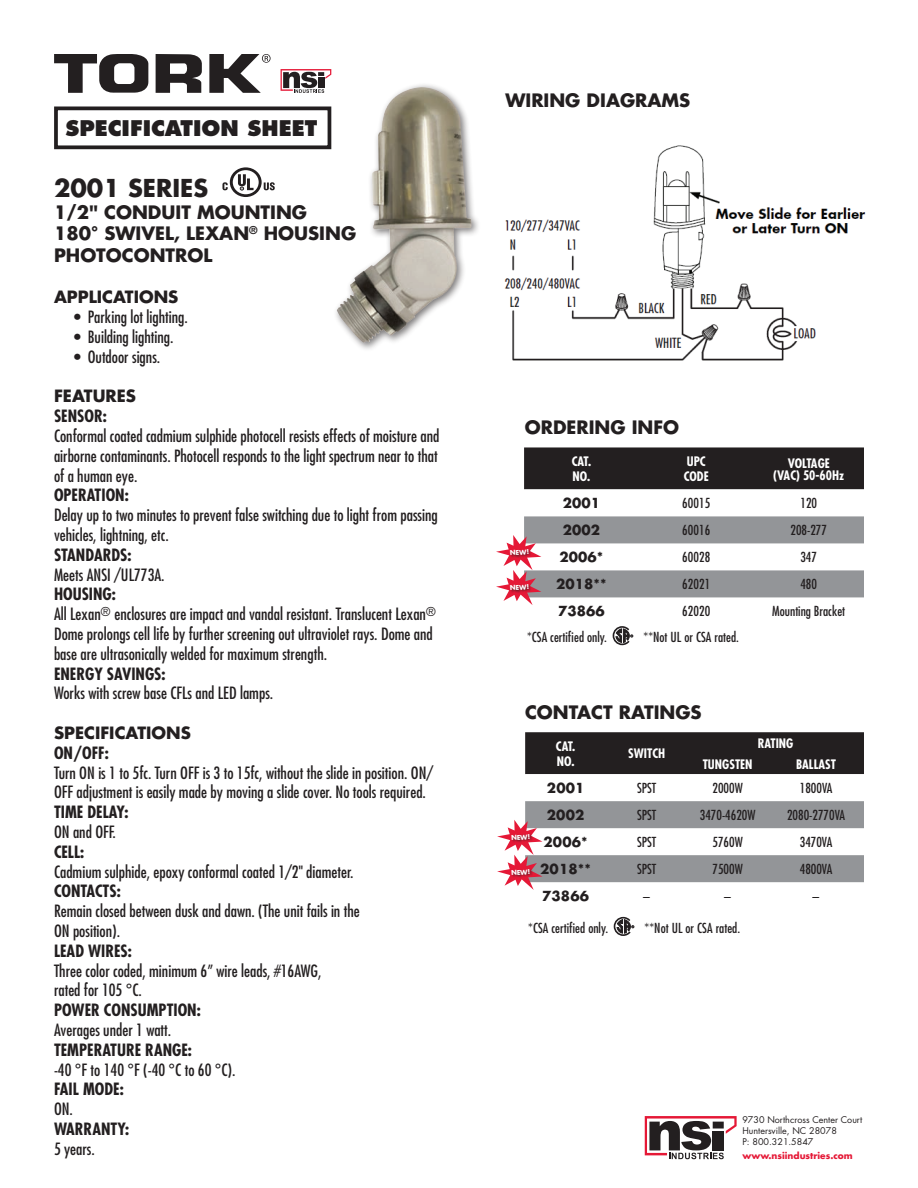
<style>
.page{position:relative;width:918px;height:1188px;background:#fff}
.page>*{position:absolute;margin:0;border:0;box-sizing:border-box;transform-origin:0 0}
.t1{font:700 24px "Futura";color:#231f20}
.t2{font:800 21px "Futura";color:#231f20}
.t3{font:700 18px/21.6px "Futura";color:#231f20}
.t4{font:condensed 16.5px/19.8px "Futura";color:#231f20}
.t5{font:700 condensed 16.5px "Futura";color:#231f20}
.t6{font:700 16.5px "Futura";color:#231f20}
.t7{font:condensed 13.5px "Futura";color:#231f20}
.t8{font:700 13.5px "Futura";letter-spacing:.01em;color:#231f20}
.t9{font:700 condensed 12.75px/15.3px "Futura";color:#fff}
.t10{font:9px/10.8px "Futura";color:#231f20}
.t11{font:700 9px "Futura";color:#e51836}
.t12{font:700 6.45px "Futura";color:#fff}
.s1{font-weight:700}
</style>
<div class="page">
<div style="left:54px;top:106px;width:277px;height:43px;border:4px solid #231f20"></div>
<img style="left:504px;top:145px;width:362px;height:216px">
<img style="left:337px;top:87px;width:135px;height:256px">
<svg style="left:54px;top:54px;width:95px;height:39px"></svg>
<svg style="left:156px;top:54px;width:46px;height:39px"></svg>
<svg style="left:209px;top:54px;width:62px;height:39px"></svg>
<svg style="left:281px;top:69px;width:50px;height:24px"></svg>
<svg style="left:645px;top:1116px;width:92px;height:43px"></svg>
<svg style="left:222px;top:167px;width:53px;height:30px"></svg>
<div style="left:525px;top:732px;width:339px;height:42px;background:#231f20"></div>
<div style="left:524px;top:447px;width:340px;height:42px;background:#231f20"></div>
<svg style="left:524px;top:489px;width:340px;height:1px"></svg>
<svg style="left:497px;top:801px;width:367px;height:89px"></svg>
<div style="left:511px;top:868px;width:22px;height:10px;background:#231f20;opacity:.6"></div>
<svg style="left:496px;top:516px;width:368px;height:89px"></svg>
<div style="left:510px;top:584px;width:22px;height:9px;background:#231f20;opacity:.6"></div>
<svg style="left:614px;top:917px;width:20px;height:19px"></svg>
<svg style="left:613px;top:626px;width:20px;height:19px"></svg>
<p class="t2" style="left:66px;top:115px;width:253px">SPECIFICATION SHEET</p>
<h1 class="t1" style="left:54px;top:171px;width:156px">2001 SERIES</h1>
<p class="t3" style="left:54px;top:201px;width:304px">1/2" CONDUIT MOUNTING<br>180° SWIVEL, LEXAN<sup>®</sup> HOUSING<br>PHOTOCONTROL</p>
<p class="t6" style="left:54px;top:286px;width:126px">APPLICATIONS</p>
<p class="t4" style="left:74px;top:307px;width:115px">• Parking lot lighting.</p>
<p class="t4" style="left:74px;top:327px;width:101px">• Building lighting.</p>
<p class="t4" style="left:74px;top:347px;width:88px">• Outdoor signs.</p>
<p class="t6" style="left:54px;top:385px;width:84px">FEATURES</p>
<p class="t5" style="left:54px;top:405px;width:54px">SENSOR:</p>
<p class="t4" style="left:54px;top:426px;width:387px;text-align:justify">Conformal coated cadmium sulphide photocell resists effects of moisture and airborne contaminants. Photocell responds to the light spectrum near to that of a human eye.</p>
<p class="t5" style="left:54px;top:485px;width:76px">OPERATION:</p>
<p class="t4" style="left:54px;top:505px;width:385px">Delay up to two minutes to prevent false switching due to light from passing vehicles, lightning, etc.</p>
<p class="t5" style="left:54px;top:544px;width:79px">STANDARDS:</p>
<p class="t4" style="left:54px;top:564px;width:112px">Meets ANSI /UL773A.</p>
<p class="t4" style="left:54px;top:584px;width:383px"><span class="s1">HOUSING:<br></span>All Lexan<sup>®</sup> enclosures are impact and vandal resistant. Translucent Lexan<sup>® </sup>Dome prolongs cell life by further screening out ultraviolet rays. Dome and base are ultrasonically welded for maximum strength.</p>
<p class="t5" style="left:54px;top:663px;width:113px">ENERGY SAVINGS:</p>
<p class="t4" style="left:54px;top:683px;width:221px">Works with screw base CFLs and LED lamps.</p>
<p class="t6" style="left:54px;top:721px;width:138px">SPECIFICATIONS</p>
<p class="t5" style="left:54px;top:742px;width:56px">ON/OFF:</p>
<p class="t4" style="left:54px;top:762px;width:381px">Turn ON is 1 to 5fc. Turn OFF is 3 to 15fc, without the slide in position. ON/<br>OFF adjustment is easily made by moving a slide cover. No tools required.</p>
<p class="t5" style="left:54px;top:801px;width:76px">TIME DELAY:</p>
<p class="t4" style="left:54px;top:822px;width:64px">ON and OFF.</p>
<p class="t5" style="left:54px;top:841px;width:32px">CELL:</p>
<p class="t4" style="left:54px;top:861px;width:301px">Cadmium sulphide, epoxy conformal coated 1/2" diameter.</p>
<p class="t5" style="left:54px;top:881px;width:68px">CONTACTS:</p>
<p class="t4" style="left:54px;top:901px;width:307px">Remain closed between dusk and dawn. (The unit fails in the<br>ON position).</p>
<p class="t5" style="left:54px;top:940px;width:79px">LEAD WIRES:</p>
<p class="t4" style="left:54px;top:960px;width:269px">Three color coded, minimum 6” wire leads, #16AWG, rated for 105 °C.</p>
<p class="t5" style="left:54px;top:999px;width:148px">POWER CONSUMPTION:</p>
<p class="t4" style="left:54px;top:1020px;width:119px">Averages under 1 watt.</p>
<p class="t5" style="left:54px;top:1039px;width:140px">TEMPERATURE RANGE:</p>
<p class="t4" style="left:54px;top:1059px;width:183px">-40 °F to 140 °F (-40 °C to 60 °C).</p>
<p class="t5" style="left:54px;top:1079px;width:71px">FAIL MODE:</p>
<p class="t4" style="left:54px;top:1099px;width:21px">ON.</p>
<p class="t5" style="left:54px;top:1118px;width:77px">WARRANTY:</p>
<p class="t4" style="left:54px;top:1139px;width:42px">5 years.</p>
<p class="t3" style="left:505px;top:89px;width:186px">WIRING DIAGRAMS</p>
<p class="t3" style="left:525px;top:416px;width:156px">ORDERING INFO</p>
<p class="t12" style="left:510px;top:549px;width:20px;rotate:-4deg">NEW!</p>
<p class="t12" style="left:510px;top:584px;width:20px;rotate:-4deg">NEW!</p>
<p class="t9" style="left:572px;top:453px;width:21px">CAT.<br>NO.</p>
<p class="t9" style="left:684px;top:453px;width:26px">UPC<br>CODE</p>
<p class="t9" style="left:773px;top:457px;width:73px;line-height:12px;text-align:center">VOLTAGE (VAC) 50-60Hz</p>
<p class="t8" style="left:563px;top:494px;width:39px">2001</p>
<p class="t7" style="left:682px;top:495px;width:30px">60015</p>
<p class="t7" style="left:800px;top:495px;width:18px">120</p>
<p class="t8" style="left:563px;top:521px;width:39px">2002</p>
<p class="t7" style="left:682px;top:522px;width:30px">60016</p>
<p class="t7" style="left:790px;top:522px;width:38px">208-277</p>
<p class="t8" style="left:559px;top:548px;width:46px">2006*</p>
<p class="t7" style="left:682px;top:549px;width:30px">60028</p>
<p class="t7" style="left:800px;top:549px;width:18px">347</p>
<p class="t8" style="left:556px;top:575px;width:52px">2018**</p>
<p class="t7" style="left:682px;top:576px;width:30px">62021</p>
<p class="t7" style="left:800px;top:576px;width:18px">480</p>
<p class="t8" style="left:558px;top:602px;width:48px">73866</p>
<p class="t7" style="left:682px;top:603px;width:30px">62020</p>
<p class="t7" style="left:772px;top:603px;width:75px">Mounting Bracket</p>
<p class="t7" style="left:527px;top:628px;width:81px">*CSA certified only.</p>
<p class="t7" style="left:644px;top:628px;width:97px">**Not UL or CSA rated.</p>
<p class="t3" style="left:525px;top:701px;width:178px">CONTACT RATINGS</p>
<p class="t12" style="left:511px;top:833px;width:20px;rotate:-4deg">NEW!</p>
<p class="t12" style="left:511px;top:868px;width:20px;rotate:-4deg">NEW!</p>
<p class="t9" style="left:556px;top:738px;width:21px">CAT.<br>NO.</p>
<p class="t9" style="left:628px;top:746px;width:39px">SWITCH</p>
<p class="t9" style="left:758px;top:735px;width:37px">RATING</p>
<p class="t9" style="left:703px;top:756px;width:51px">TUNGSTEN</p>
<p class="t9" style="left:796px;top:756px;width:41px">BALLAST</p>
<p class="t8" style="left:547px;top:779px;width:39px">2001</p>
<p class="t7" style="left:637px;top:780px;width:21px">SPST</p>
<p class="t7" style="left:713px;top:780px;width:32px">2000W</p>
<p class="t7" style="left:800px;top:780px;width:34px">1800VA</p>
<p class="t8" style="left:547px;top:806px;width:39px">2002</p>
<p class="t7" style="left:637px;top:807px;width:21px">SPST</p>
<p class="t7" style="left:700px;top:807px;width:57px">3470-4620W</p>
<p class="t7" style="left:787px;top:807px;width:59px">2080-2770VA</p>
<p class="t8" style="left:544px;top:833px;width:46px">2006*</p>
<p class="t7" style="left:637px;top:834px;width:21px">SPST</p>
<p class="t7" style="left:713px;top:834px;width:32px">5760W</p>
<p class="t7" style="left:800px;top:834px;width:34px">3470VA</p>
<p class="t8" style="left:540px;top:860px;width:52px">2018**</p>
<p class="t7" style="left:637px;top:861px;width:21px">SPST</p>
<p class="t7" style="left:713px;top:861px;width:32px">7500W</p>
<p class="t7" style="left:800px;top:861px;width:34px">4800VA</p>
<p class="t8" style="left:542px;top:887px;width:48px">73866</p>
<p class="t7" style="left:643px;top:888px;width:8px">–</p>
<p class="t7" style="left:724px;top:888px;width:8px">–</p>
<p class="t7" style="left:813px;top:888px;width:8px">–</p>
<p class="t7" style="left:528px;top:919px;width:81px">*CSA certified only.</p>
<p class="t7" style="left:645px;top:919px;width:97px">**Not UL or CSA rated.</p>
<p class="t10" style="left:742px;top:1114px;width:121px">9730 Northcross Center Court<br>Huntersville, NC 28078<br>P: 800.321.5847</p>
<p class="t11" style="left:742px;top:1149px;width:112px">www.nsiindustries.com</p>
</div>
